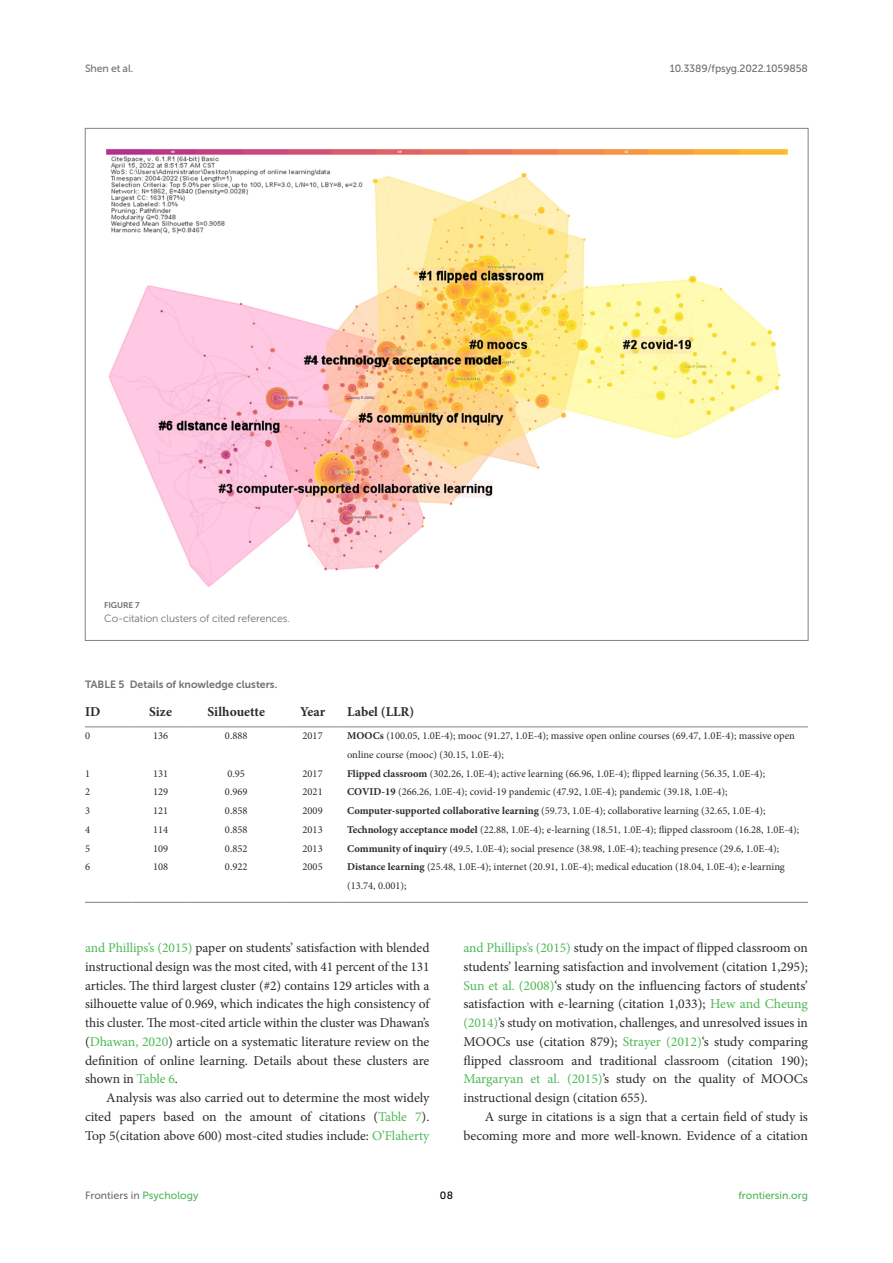
<style>
.page{position:relative;width:893px;height:1263px;background:#fff}
.page>*{position:absolute;margin:0;border:0;box-sizing:border-box;transform-origin:0 0}
.TEXT{font:13.5px/18.8px "Minion Pro";letter-spacing:-.005em;color:#2b2b2a;text-align:justify}
.TB_CH{font:700 13.5px "Minion Pro";color:#2b2b2a}
.TB_TX{font:10.5px/18.8px "Minion Pro";color:#2b2b2a}
.t1{font:10.5px "Museo Sans 500";letter-spacing:-.015em;color:#706f70}
.FIG_LEG{font:10.5px "Museo Sans 300";letter-spacing:-.01em;color:#706f70}
.TT{font:10.5px "Museo Sans 700";color:#706f70}
.t2{font:10.5px "Museo Sans 500";color:#4eb855}
.t3{font:10.5px "Museo Sans 500";color:#000}
.FIG_HD{font:8.25px "Museo Sans 700";letter-spacing:-.01em;color:#706f70}
.s1{font-weight:700}
.s2{color:#4eb855}
</style>
<div class="page">
<img style="left:106px;top:149px;width:682px;height:438px">
<hr style="left:283px;top:902px;width:60px;height:1px;background:#808285">
<hr style="left:190px;top:902px;width:93px;height:1px;background:#808285">
<hr style="left:131px;top:902px;width:59px;height:1px;background:#808285">
<hr style="left:343px;top:902px;width:465px;height:1px;background:#808285">
<hr style="left:85px;top:902px;width:46px;height:1px;background:#808285">
<hr style="left:131px;top:727px;width:59px;height:1px;background:#808285">
<hr style="left:190px;top:727px;width:93px;height:1px;background:#808285">
<hr style="left:283px;top:727px;width:60px;height:1px;background:#808285">
<hr style="left:343px;top:727px;width:465px;height:1px;background:#808285">
<hr style="left:85px;top:727px;width:46px;height:1px;background:#808285">
<p class="t1" style="left:85px;top:63px;width:50px">Shen et al.</p>
<p class="t1" style="left:670px;top:63px;width:140px">10.3389/fpsyg.2022.1059858</p>
<p class="FIG_HD" style="left:104px;top:600px;width:37px">FIGURE 7</p>
<p class="FIG_LEG" style="left:104px;top:612px;width:187px">Co-citation clusters of cited references.</p>
<p class="TT" style="left:85px;top:679px;width:194px">TABLE 5 Details of knowledge clusters.</p>
<p class="TB_CH" style="left:85px;top:702px;width:17px">ID</p>
<p class="TB_CH" style="left:149px;top:702px;width:24px">Size</p>
<p class="TB_CH" style="left:208px;top:702px;width:59px">Silhouette</p>
<p class="TB_CH" style="left:300px;top:702px;width:27px">Year</p>
<p class="TB_CH" style="left:347px;top:702px;width:69px">Label (LLR)</p>
<p class="TB_TX" style="left:85px;top:726px;width:7px">0</p>
<p class="TB_TX" style="left:153px;top:726px;width:17px">136</p>
<p class="TB_TX" style="left:225px;top:726px;width:24px">0.888</p>
<p class="TB_TX" style="left:303px;top:726px;width:22px">2017</p>
<p class="TB_TX" style="left:347px;top:726px;width:449px"><span class="s1">MOOCs</span> (100.05, 1.0E-4); mooc (91.27, 1.0E-4); massive open online courses (69.47, 1.0E-4); massive open online course (mooc) (30.15, 1.0E-4);</p>
<p class="TB_TX" style="left:85px;top:764px;width:7px">1</p>
<p class="TB_TX" style="left:153px;top:764px;width:17px">131</p>
<p class="TB_TX" style="left:227px;top:764px;width:19px">0.95</p>
<p class="TB_TX" style="left:303px;top:764px;width:22px">2017</p>
<p class="TB_TX" style="left:347px;top:764px;width:420px"><span class="s1">Flipped classroom</span> (302.26, 1.0E-4); active learning (66.96, 1.0E-4); flipped learning (56.35, 1.0E-4);</p>
<p class="TB_TX" style="left:85px;top:782px;width:7px">2</p>
<p class="TB_TX" style="left:153px;top:782px;width:17px">129</p>
<p class="TB_TX" style="left:225px;top:782px;width:24px">0.969</p>
<p class="TB_TX" style="left:303px;top:782px;width:22px">2021</p>
<p class="TB_TX" style="left:347px;top:782px;width:382px"><span class="s1">COVID-19</span> (266.26, 1.0E-4); covid-19 pandemic (47.92, 1.0E-4); pandemic (39.18, 1.0E-4);</p>
<p class="TB_TX" style="left:85px;top:801px;width:7px">3</p>
<p class="TB_TX" style="left:153px;top:801px;width:17px">121</p>
<p class="TB_TX" style="left:225px;top:801px;width:24px">0.858</p>
<p class="TB_TX" style="left:303px;top:801px;width:22px">2009</p>
<p class="TB_TX" style="left:347px;top:801px;width:420px"><span class="s1">Computer-supported collaborative learning</span> (59.73, 1.0E-4); collaborative learning (32.65, 1.0E-4);</p>
<p class="TB_TX" style="left:85px;top:820px;width:7px">4</p>
<p class="TB_TX" style="left:153px;top:820px;width:17px">114</p>
<p class="TB_TX" style="left:225px;top:820px;width:24px">0.858</p>
<p class="TB_TX" style="left:303px;top:820px;width:22px">2013</p>
<p class="TB_TX" style="left:347px;top:820px;width:454px"><span class="s1">Technology acceptance model</span> (22.88, 1.0E-4); e-learning (18.51, 1.0E-4); flipped classroom (16.28, 1.0E-4);</p>
<p class="TB_TX" style="left:85px;top:839px;width:7px">5</p>
<p class="TB_TX" style="left:153px;top:839px;width:17px">109</p>
<p class="TB_TX" style="left:225px;top:839px;width:24px">0.852</p>
<p class="TB_TX" style="left:303px;top:839px;width:22px">2013</p>
<p class="TB_TX" style="left:347px;top:839px;width:434px"><span class="s1">Community of inquiry</span> (49.5, 1.0E-4); social presence (38.98, 1.0E-4); teaching presence (29.6, 1.0E-4);</p>
<p class="TB_TX" style="left:85px;top:857px;width:7px">6</p>
<p class="TB_TX" style="left:153px;top:857px;width:17px">108</p>
<p class="TB_TX" style="left:225px;top:857px;width:24px">0.922</p>
<p class="TB_TX" style="left:303px;top:857px;width:22px">2005</p>
<p class="TB_TX" style="left:347px;top:857px;width:439px"><span class="s1">Distance learning</span> (25.48, 1.0E-4); internet (20.91, 1.0E-4); medical education (18.04, 1.0E-4); e-learning (13.74, 0.001);</p>
<p class="TEXT" style="left:85px;top:938px;width:346px"><span class="s2">and Phillips’s (2015)</span> paper on students’ satisfaction with blended instructional design was the most cited, with 41 percent of the 131 articles. The third largest cluster (#2) contains 129 articles with a silhouette value of 0.969, which indicates the high consistency of this cluster. The most-cited article within the cluster was Dhawan’s (<span class="s2">Dhawan, 2020</span>) article on a systematic literature review on the definition of online learning. Details about these clusters are shown in <span class="s2">Table 6</span>.</p>
<p class="TEXT" style="left:85px;top:1088px;width:346px;text-indent:21px">Analysis was also carried out to determine the most widely cited papers based on the amount of citations (<span class="s2">Table 7</span>).<br>Top 5(citation above 600) most-cited studies include: <span class="s2">O’Flaherty</span></p>
<p class="TEXT" style="left:463px;top:938px;width:346px"><span class="s2">and Phillips’s (2015)</span> study on the impact of flipped classroom on students’ learning satisfaction and involvement (citation 1,295); <span class="s2">Sun et al. (2008)</span>‘s study on the influencing factors of students’ satisfaction with e-learning (citation 1,033); <span class="s2">Hew and Cheung (2014)</span>’s study on motivation, challenges, and unresolved issues in MOOCs use (citation 879); <span class="s2">Strayer (2012)</span>‘s study comparing flipped classroom and traditional classroom (citation 190); <span class="s2">Margaryan et al. (2015)</span>’s study on the quality of MOOCs instructional design (citation 655).</p>
<p class="TEXT" style="left:463px;top:1107px;width:346px;text-align:right">A surge in citations is a sign that a certain field of study is becoming more and more well-known. Evidence of a citation</p>
<p class="t1" style="left:85px;top:1190px;width:115px">Frontiers in <span class="s2">Psychology</span></p>
<p class="t3" style="left:440px;top:1190px;width:15px">08</p>
<p class="t2" style="left:738px;top:1190px;width:71px">frontiersin.org</p>
</div>
